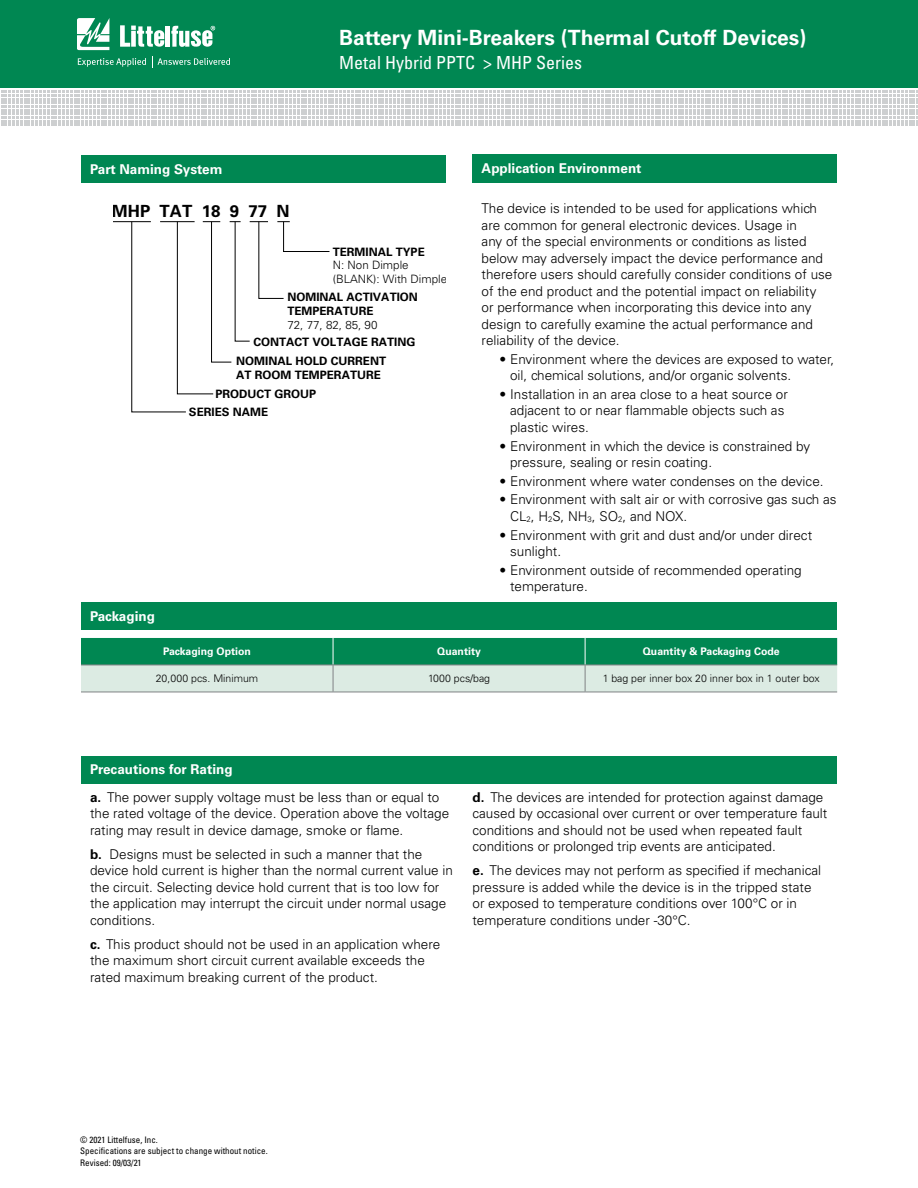
<style>
.page{position:relative;width:918px;height:1188px;background:#fff}
.page>*{position:absolute;margin:0;border:0;box-sizing:border-box;transform-origin:0 0}
.t1{font:700 21px "Univers LT Std";color:#fff}
.t2{font:condensed 18px "Univers LT Std";color:#fff}
.t3{font:700 16.8px "Univers LT Std";color:#000}
.t4{font:300 13.5px/16.5px "Univers LT Std";color:#000}
.t5{font:700 13.5px "Univers LT Std";color:#fff}
.t6{font:700 11.55px/13.8px "Univers LT Std";color:#000}
.t7{font:300 11.55px/13.8px "Univers LT Std";color:#000}
.t8{font:300 10.5px "Univers LT Std";color:#000}
.t9{font:700 10.5px "Univers LT Std";color:#fff}
.t10{font:condensed 9px/10.8px "Univers LT Std";color:#000}
.s1{font-weight:700;color:#fff}
.s2{font-weight:700}
</style>
<div class="page">
<div style="left:0;top:0;width:918px;height:88px;background:#008752"></div>
<svg style="left:1px;top:91px;width:917px;height:35px"></svg>
<svg style="left:77px;top:18px;width:32px;height:32px"></svg>
<hr style="left:166px;top:26px;width:4px;height:21px;background:#fff">
<svg style="left:171px;top:26px;width:44px;height:21px"></svg>
<svg style="left:120px;top:25px;width:44px;height:22px"></svg>
<svg style="left:78px;top:58px;width:68px;height:9px"></svg>
<svg style="left:152px;top:56px;width:78px;height:12px"></svg>
<div style="left:473px;top:154px;width:364px;height:28px;background:#008752"></div>
<div style="left:81px;top:602px;width:756px;height:28px;background:#008752"></div>
<div style="left:81px;top:155px;width:365px;height:27px;background:#008752"></div>
<hr style="left:113px;top:221px;width:38px;height:1px;background:#000">
<svg style="left:132px;top:221px;width:198px;height:191px"></svg>
<svg style="left:81px;top:638px;width:756px;height:54px;background:#6db799"></svg>
<hr style="left:81px;top:692px;width:252px;height:1px;background:#808285">
<hr style="left:333px;top:692px;width:252px;height:1px;background:#808285">
<hr style="left:585px;top:692px;width:252px;height:1px;background:#808285">
<div style="left:81px;top:756px;width:756px;height:27px;background:#008752"></div>
<h1 class="t1" style="left:339px;top:25px;width:469px">Battery Mini-Breakers (Thermal Cutoff Devices)</h1>
<p class="t5" style="left:90px;top:161px;width:134px">Part Naming System</p>
<h2 class="t2" style="left:339px;top:51px;width:244px">Metal Hybrid PPTC &gt; MHP Series</h2>
<p class="t5" style="left:482px;top:161px;width:161px">Application Environment</p>
<p class="t3" style="left:112px;top:201px;width:179px">MHP TAT 18 9 77 N</p>
<p class="t6" style="left:333px;top:246px;width:93px">TERMINAL TYPE</p>
<p class="t7" style="left:333px;top:258px;width:116px">N: Non Dimple (BLANK): With Dimple</p>
<p class="t6" style="left:287px;top:290px;width:132px">NOMINAL ACTIVATION<br>TEMPERATURE</p>
<p class="t7" style="left:287px;top:318px;width:92px">72, 77, 82, 85, 90</p>
<p class="t6" style="left:236px;top:333px;width:181px;line-height:18.9px;text-indent:17px">CONTACT VOLTAGE RATING<br>NOMINAL HOLD CURRENT</p>
<p class="t6" style="left:236px;top:368px;width:146px">AT ROOM TEMPERATURE</p>
<p class="t6" style="left:189px;top:405px;width:81px">SERIES NAME</p>
<p class="t6" style="left:215px;top:387px;width:102px">PRODUCT GROUP</p>
<p class="t5" style="left:90px;top:608px;width:67px">Packaging</p>
<p class="t4" style="left:482px;top:200px;width:352px">The device is intended to be used for applications which are common for general electronic devices. Usage in<br>any of the special environments or conditions as listed below may adversely impact the device performance and therefore users should carefully consider conditions of use of the end product and the potential impact on reliability<br>or performance when incorporating this device into any design to carefully examine the actual performance and reliability of the device.</p>
<p class="t4" style="left:510px;top:351px;width:326px;text-indent:-11px">• Environment where the devices are exposed to water, oil, chemical solutions, and/or organic solvents.</p>
<p class="t4" style="left:510px;top:386px;width:279px;text-indent:-11px">• Installation in an area close to a heat source or adjacent to or near flammable objects such as plastic wires.</p>
<p class="t4" style="left:510px;top:438px;width:302px;text-indent:-11px">• Environment in which the device is constrained by pressure, sealing or resin coating.</p>
<p class="t4" style="left:500px;top:473px;width:326px">• Environment where water condenses on the device.</p>
<p class="t4" style="left:510px;top:491px;width:328px;text-indent:-11px">• Environment with salt air or with corrosive gas such as<br>CL<sub>2</sub>, H<sub>2</sub>S, NH<sub>3</sub>, SO<sub>2</sub>, and NOX.</p>
<p class="t4" style="left:510px;top:527px;width:304px;text-indent:-11px">• Environment with grit and dust and/or under direct sunlight.</p>
<p class="t4" style="left:510px;top:562px;width:293px;text-indent:-11px">• Environment outside of recommended operating temperature.</p>
<p class="t9" style="left:163px;top:645px;width:89px">Packaging Option</p>
<p class="t9" style="left:437px;top:645px;width:45px">Quantity</p>
<p class="t9" style="left:643px;top:645px;width:138px">Quantity &amp; Packaging Code</p>
<p class="t8" style="left:156px;top:672px;width:104px">20,000 pcs. Minimum</p>
<p class="t8" style="left:428px;top:672px;width:64px">1000 pcs/bag</p>
<p class="t8" style="left:603px;top:672px;width:219px">1 bag per inner box 20 inner box in 1 outer box</p>
<p class="t4" style="left:90px;top:756px;width:351px;line-height:27.5px"><span class="s1">Precautions for Rating<br></span><span class="s2">a.</span> The power supply voltage must be less than or equal to</p>
<p class="t4" style="left:90px;top:805px;width:361px">the rated voltage of the device. Operation above the voltage rating may result in device damage, smoke or flame.</p>
<p class="t4" style="left:90px;top:846px;width:365px"><span class="s2">b.</span> Designs must be selected in such a manner that the device hold current is higher than the normal current value in the circuit. Selecting device hold current that is too low for the application may interrupt the circuit under normal usage conditions.</p>
<p class="t4" style="left:90px;top:936px;width:352px"><span class="s2">c.</span> This product should not be used in an application where the maximum short circuit current available exceeds the rated maximum breaking current of the product.</p>
<p class="t4" style="left:472px;top:789px;width:356px"><span class="s2">d.</span> The devices are intended for protection against damage caused by occasional over current or over temperature fault conditions and should not be used when repeated fault conditions or prolonged trip events are anticipated.</p>
<p class="t4" style="left:472px;top:862px;width:350px"><span class="s2">e.</span> The devices may not perform as specified if mechanical pressure is added while the device is in the tripped state or exposed to temperature conditions over 100°C or in temperature conditions under -30°C.</p>
<p class="t10" style="left:80px;top:1134px;width:189px">© 2021 Littelfuse, Inc.<br>Specifications are subject to change without notice.</p>
<p class="t10" style="left:80px;top:1157px;width:63px">Revised: 09/03/21</p>
</div>
